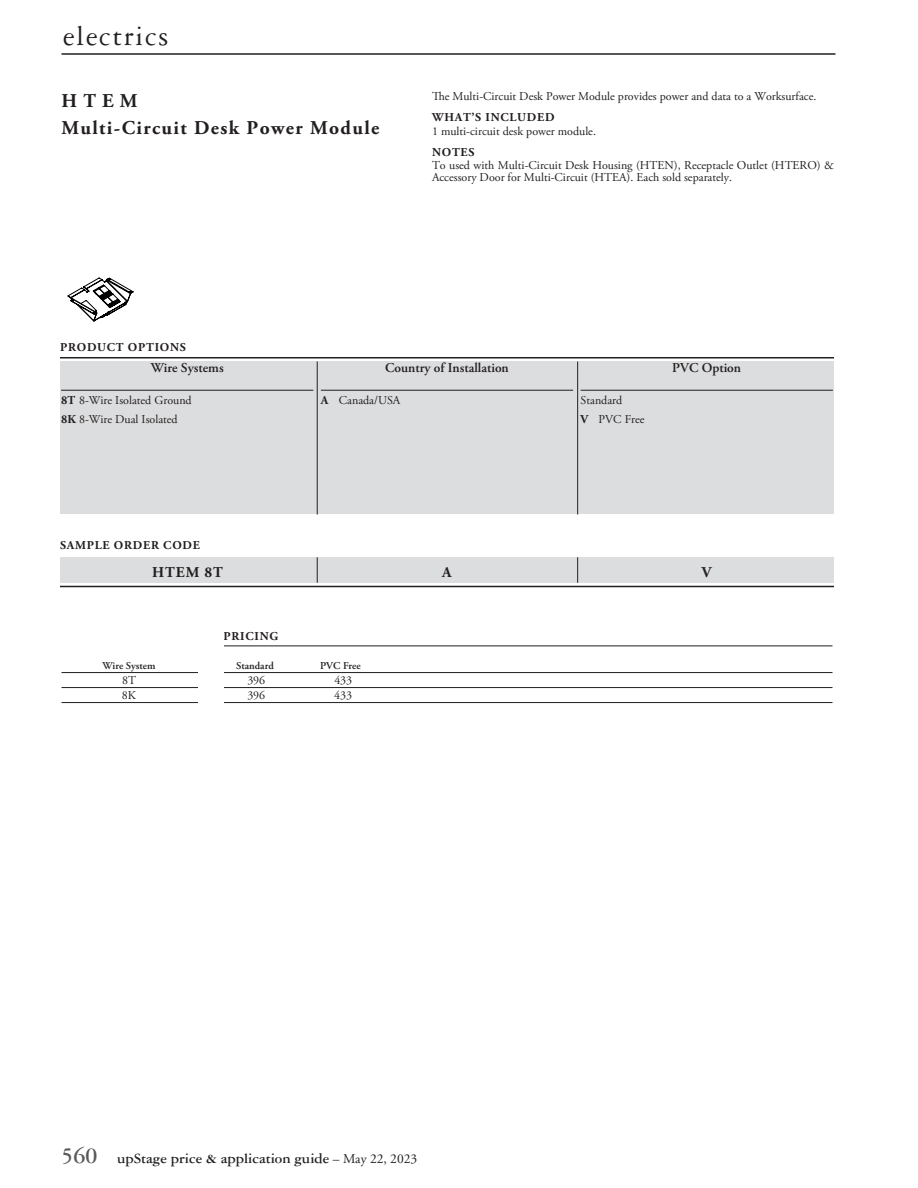
<style>
.page{position:relative;width:918px;height:1188px;background:#fff}
.page>*{position:absolute;margin:0;border:0;box-sizing:border-box;transform-origin:0 0}
.t1{font:30px "Garamond Three";letter-spacing:.05em;color:#231f20}
.t2{font:700 19.5px/27px "Adobe Garamond Pro";letter-spacing:.07em;color:#231f20}
.t3{font:700 15px "Garamond Three";color:#231f20}
.t4{font:700 15px "Adobe Garamond Pro";letter-spacing:.065em;color:#231f20}
.t5{font:600 13.5px "Adobe Garamond Pro";color:#231f20}
.t6{font:12px/19.5px "Adobe Garamond Pro";color:#231f20}
.t7{font:700 12px "Adobe Garamond Pro";letter-spacing:.065em;color:#231f20}
.t8{font:600 10.5px "Adobe Garamond Pro";color:#231f20}
.s1{font-weight:700}
.s2{font-size:24px;color:#58595b}
.s3{font-family:"Adobe Garamond Pro";font-weight:400;font-size:13.5px}
</style>
<div class="page">
<hr style="left:62px;top:53px;width:774px;height:2px;background:#231f20">
<svg style="left:68px;top:278px;width:65px;height:43px"></svg>
<div style="left:60px;top:361px;width:774px;height:153px;background:#dcddde"></div>
<hr style="left:61px;top:390px;width:252px;height:1px;background:#231f20">
<hr style="left:321px;top:390px;width:252px;height:1px;background:#231f20">
<hr style="left:581px;top:390px;width:252px;height:1px;background:#231f20">
<hr style="left:60px;top:357px;width:774px;height:1px;background:#231f20">
<hr style="left:577px;top:362px;width:1px;height:152px;background:#231f20">
<hr style="left:60px;top:586px;width:774px;height:1px;background:#231f20">
<div style="left:60px;top:557px;width:774px;height:26px;background:#dcddde"></div>
<svg style="left:577px;top:557px;width:1px;height:26px"></svg>
<hr style="left:317px;top:362px;width:1px;height:152px;background:#231f20">
<svg style="left:317px;top:557px;width:1px;height:26px"></svg>
<hr style="left:224px;top:646px;width:608px;height:1px;background:#231f20">
<hr style="left:62px;top:672px;width:770px;height:1px;background:#231f20">
<hr style="left:62px;top:687px;width:770px;height:1px;background:#231f20">
<hr style="left:62px;top:702px;width:770px;height:1px;background:#231f20">
<div style="left:198px;top:630px;width:26px;height:124px;background:#fff"></div>
<h1 class="t1" style="left:63px;top:20px;width:107px">electrics</h1>
<h2 class="t2" style="left:61px;top:88px;width:319px">HTEM<br>Multi-Circuit Desk Power Module</h2>
<p class="t6" style="left:432px;top:87px;width:386px">The Multi-Circuit Desk Power Module provides power and data to a Worksurface.</p>
<p class="t7" style="left:432px;top:110px;width:124px">WHAT’S INCLUDED</p>
<p class="t6" style="left:432px;top:122px;width:166px">1 multi-circuit desk power module.</p>
<p class="t7" style="left:432px;top:145px;width:44px">NOTES</p>
<p class="t6" style="left:432px;top:160px;width:403px;line-height:12px">To used with Multi-Circuit Desk Housing (HTEN), Receptacle Outlet (HTERO) &amp;<br>Accessory Door for Multi-Circuit (HTEA). Each sold separately.</p>
<p class="t7" style="left:60px;top:340px;width:127px">PRODUCT OPTIONS</p>
<p class="t5" style="left:151px;top:360px;width:75px">Wire Systems</p>
<p class="t6" style="left:61px;top:391px;width:132px"><span class="s1">8T</span> 8-Wire Isolated Ground<br><span class="s1">8K</span> 8-Wire Dual Isolated</p>
<p class="t5" style="left:385px;top:360px;width:125px">Country of Installation</p>
<p class="t6" style="left:321px;top:391px;width:81px"><span class="s1">A</span> Canada/USA</p>
<p class="t6" style="left:581px;top:391px;width:65px">Standard<br><span class="s1">V</span> PVC Free</p>
<p class="t5" style="left:672px;top:360px;width:70px">PVC Option</p>
<p class="t7" style="left:60px;top:538px;width:141px">SAMPLE ORDER CODE</p>
<p class="t4" style="left:152px;top:564px;width:72px">HTEM 8T</p>
<p class="t4" style="left:442px;top:564px;width:11px">A</p>
<p class="t4" style="left:702px;top:564px;width:11px">V</p>
<p class="t7" style="left:224px;top:629px;width:56px">PRICING</p>
<p class="t8" style="left:102px;top:660px;width:55px">Wire System</p>
<p class="t8" style="left:236px;top:660px;width:39px">Standard</p>
<p class="t8" style="left:320px;top:660px;width:42px">PVC Free</p>
<p class="t6" style="left:122px;top:671px;width:15px">8T</p>
<p class="t6" style="left:247px;top:671px;width:19px">396</p>
<p class="t6" style="left:334px;top:671px;width:19px">433</p>
<p class="t6" style="left:122px;top:686px;width:16px">8K</p>
<p class="t6" style="left:247px;top:686px;width:19px">396</p>
<p class="t6" style="left:334px;top:686px;width:19px">433</p>
<p class="t3" style="left:62px;top:1150px;width:357px"><span class="s2">560</span> upStage price &amp; application guide <span class="s3">– May 22, 2023</span></p>
</div>
